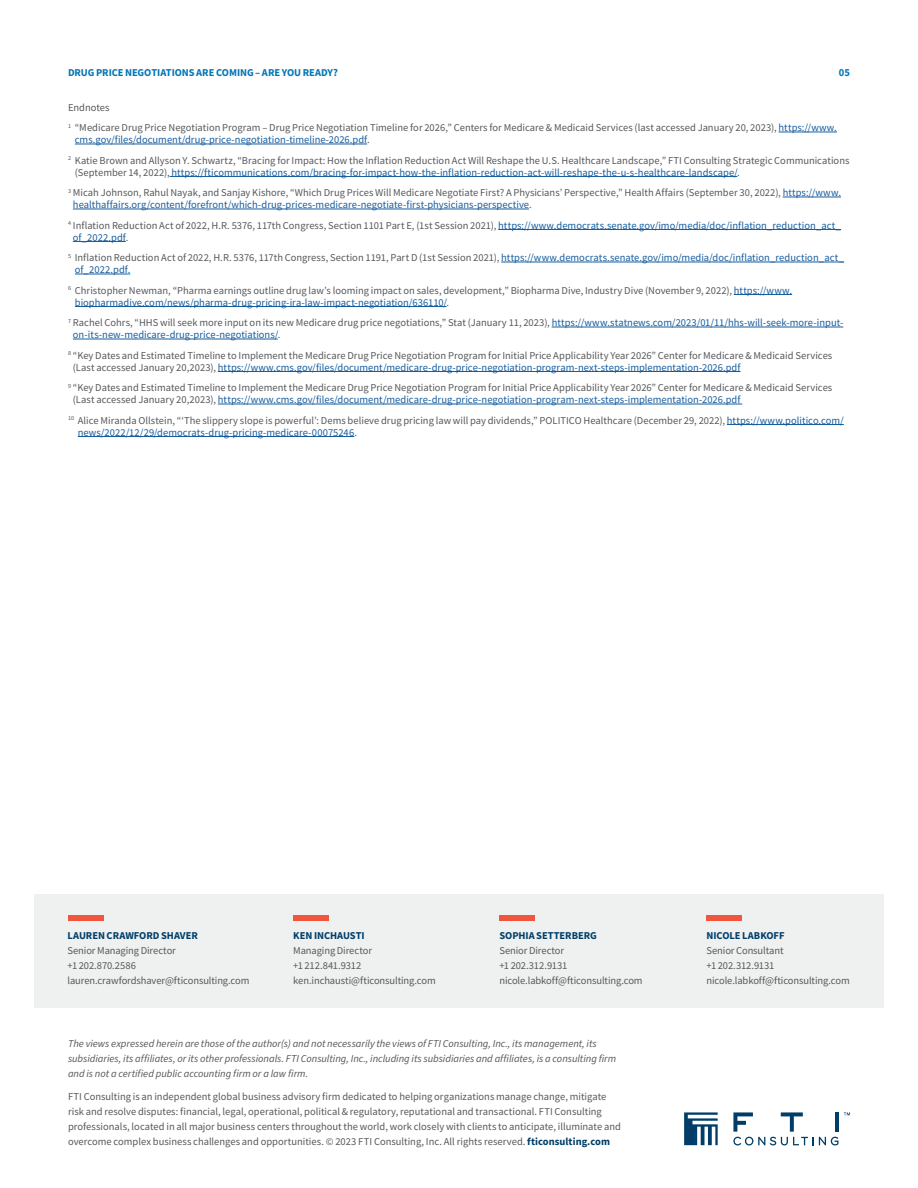
<style>
.page{position:relative;width:918px;height:1188px;background:#fff}
.page>*{position:absolute;margin:0;border:0;box-sizing:border-box;transform-origin:0 0}
.Sources{font:10.5px/12px "Source Sans Pro";color:#57585a}
.Boilerplate{font:10.5px/15px "Source Sans Pro";color:#57585a}
.Boilerplate-2{font:italic 10.5px/15px "Source Sans Pro";color:#57585a}
.Bio_details{font:10.5px "Source Sans Pro";letter-spacing:-.01em;color:#57585a}
.Sources-2{font:10.5px/12px "Source Sans Pro";color:#175d9e}
.Bio_Name{font:700 10.5px "Source Sans Pro";letter-spacing:-.005em;color:#003e69}
.FOLIO{font:700 10.5px "Source Sans Pro";letter-spacing:-.005em;color:#0075b6}
.s1{color:#175d9e}
.s2{color:#0075b6}
.s3{color:#57585a}
.s4{font-weight:700;color:#003e69}
</style>
<div class="page">
<hr style="left:779px;top:132px;width:58px;height:1px;background:#175d9e">
<hr style="left:75px;top:144px;width:292px;height:1px;background:#175d9e">
<hr style="left:170px;top:176px;width:567px;height:1px;background:#175d9e">
<hr style="left:783px;top:197px;width:58px;height:1px;background:#175d9e">
<hr style="left:73px;top:209px;width:456px;height:1px;background:#175d9e">
<hr style="left:498px;top:229px;width:343px;height:1px;background:#175d9e">
<hr style="left:73px;top:241px;width:53px;height:1px;background:#175d9e">
<hr style="left:501px;top:262px;width:343px;height:1px;background:#175d9e">
<hr style="left:75px;top:274px;width:53px;height:1px;background:#175d9e">
<hr style="left:734px;top:294px;width:58px;height:1px;background:#175d9e">
<hr style="left:75px;top:306px;width:371px;height:1px;background:#175d9e">
<hr style="left:552px;top:327px;width:291px;height:1px;background:#175d9e">
<hr style="left:73px;top:339px;width:205px;height:1px;background:#175d9e">
<hr style="left:218px;top:371px;width:522px;height:1px;background:#175d9e">
<hr style="left:218px;top:404px;width:524px;height:1px;background:#175d9e">
<hr style="left:727px;top:424px;width:117px;height:1px;background:#175d9e">
<hr style="left:78px;top:436px;width:276px;height:1px;background:#175d9e">
<svg style="left:684px;top:1112px;width:34px;height:33px"></svg>
<svg style="left:844px;top:1112px;width:6px;height:3px"></svg>
<hr style="left:835px;top:1112px;width:4px;height:20px;background:#003e69">
<svg style="left:733px;top:1112px;width:105px;height:33px"></svg>
<div style="left:34px;top:894px;width:850px;height:114px;background:#eff0f0"></div>
<div style="left:68px;top:916px;width:36px;height:5px;background:#f0553e"></div>
<div style="left:293px;top:916px;width:36px;height:5px;background:#f0553e"></div>
<div style="left:499px;top:916px;width:36px;height:5px;background:#f0553e"></div>
<div style="left:707px;top:916px;width:35px;height:5px;background:#f0553e"></div>
<p class="FOLIO" style="left:68px;top:65px;width:272px">DRUG PRICE NEGOTIATIONS ARE COMING – ARE YOU READY?</p>
<p class="FOLIO" style="left:839px;top:65px;width:13px">05</p>
<p class="Sources" style="left:68px;top:101px;width:43px">Endnotes</p>
<p class="Sources" style="left:75px;top:122px;width:764px;text-indent:-7px"><sup>1</sup> “Medicare Drug Price Negotiation Program – Drug Price Negotiation Timeline for 2026,” Centers for Medicare &amp; Medicaid Services (last accessed January 20, 2023), <span class="s1">https://www. cms.gov/files/document/drug-price-negotiation-timeline-2026.pdf</span>.</p>
<p class="Sources" style="left:75px;top:154px;width:776px;text-indent:-7px"><sup>2</sup> Katie Brown and Allyson Y. Schwartz, “Bracing for Impact: How the Inflation Reduction Act Will Reshape the U.S. Healthcare Landscape,” FTI Consulting Strategic Communications (September 14, 2022), <span class="s1">https://fticommunications.com/bracing-for-impact-how-the-inflation-reduction-act-will-reshape-the-u-s-healthcare-landscape/</span>.</p>
<p class="Sources" style="left:73px;top:187px;width:770px;text-indent:-5px"><sup>3</sup> Micah Johnson, Rahul Nayak, and Sanjay Kishore, “Which Drug Prices Will Medicare Negotiate First? A Physicians’ Perspective,” Health Affairs (September 30, 2022), <span class="s1">https://www. healthaffairs.org/content/forefront/which-drug-prices-medicare-negotiate-first-physicians-perspective</span><span class="s2">.</span></p>
<p class="Sources" style="left:73px;top:219px;width:770px;text-indent:-5px"><sup>4</sup> Inflation Reduction Act of 2022, H.R. 5376, 117th Congress, Section 1101 Part E, (1st Session 2021), <span class="s1">https://www.democrats.senate.gov/imo/media/doc/inflation_reduction_act_ of_2022.pdf</span>.</p>
<p class="Sources" style="left:75px;top:252px;width:771px;text-indent:-7px"><sup>5</sup> Inflation Reduction Act of 2022, H.R. 5376, 117th Congress, Section 1191, Part D (1st Session 2021), <span class="s1">https://www.democrats.senate.gov/imo/media/doc/inflation_reduction_act_ of_2022.pdf</span><span class="s2">.</span></p>
<p class="Sources" style="left:75px;top:284px;width:719px;text-indent:-7px"><sup>6</sup> Christopher Newman, “Pharma earnings outline drug law’s looming impact on sales, development,” Biopharma Dive, Industry Dive (November 9, 2022), <span class="s1">https://www. biopharmadive.com/news/pharma-drug-pricing-ira-law-impact-negotiation/636110/</span>.</p>
<p class="Sources-2" style="left:73px;top:317px;width:772px;text-indent:-5px"><sup>7</sup> <span class="s3">Rachel Cohrs, “HHS will seek more input on its new Medicare drug price negotiations,” Stat (January 11, 2023),</span> https://www.statnews.com/2023/01/11/hhs-will-seek-more-input&shy;on-its-new-medicare-drug-price-negotiations/<span class="s3">.</span></p>
<p class="Sources" style="left:73px;top:349px;width:761px;text-indent:-5px"><sup>8</sup> “Key Dates and Estimated Timeline to Implement the Medicare Drug Price Negotiation Program for Initial Price Applicability Year 2026” Center for Medicare &amp; Medicaid Services (Last accessed January 20,2023), <span class="s1">https://www.cms.gov/files/document/medicare-drug-price-negotiation-program-next-steps-implementation-2026.pdf</span></p>
<p class="Sources" style="left:73px;top:382px;width:761px;text-indent:-5px"><sup>9</sup> “Key Dates and Estimated Timeline to Implement the Medicare Drug Price Negotiation Program for Initial Price Applicability Year 2026” Center for Medicare &amp; Medicaid Services (Last accessed January 20,2023), <span class="s1">https://www.cms.gov/files/document/medicare-drug-price-negotiation-program-next-steps-implementation-2026.pdf</span></p>
<p class="Sources" style="left:78px;top:414px;width:767px;text-indent:-10px"><sup>10</sup> Alice Miranda Ollstein, “‘The slippery slope is powerful’: Dems believe drug pricing law will pay dividends,” POLITICO Healthcare (December 29, 2022), <span class="s1">https://www.politico.com/ news/2022/12/29/democrats-drug-pricing-medicare-00075246</span>.</p>
<p class="Bio_Name" style="left:68px;top:929px;width:132px">LAUREN CRAWFORD SHAVER</p>
<p class="Bio_details" style="left:68px;top:944px;width:110px">Senior Managing Director</p>
<p class="Bio_details" style="left:68px;top:959px;width:70px">+1 202.870.2586</p>
<p class="Bio_details" style="left:68px;top:974px;width:184px">lauren.crawfordshaver@fticonsulting.com</p>
<p class="Bio_Name" style="left:293px;top:929px;width:73px">KEN INCHAUSTI</p>
<p class="Bio_details" style="left:293px;top:944px;width:80px">Managing Director</p>
<p class="Bio_details" style="left:293px;top:959px;width:70px">+1 212.841.9312</p>
<p class="Bio_details" style="left:293px;top:974px;width:144px">ken.inchausti@fticonsulting.com</p>
<p class="Bio_Name" style="left:499px;top:929px;width:99px">SOPHIA SETTERBERG</p>
<p class="Bio_details" style="left:499px;top:944px;width:66px">Senior Director</p>
<p class="Bio_details" style="left:499px;top:959px;width:69px">+1 202.312.9131</p>
<p class="Bio_details" style="left:499px;top:974px;width:145px">nicole.labkoff@fticonsulting.com</p>
<p class="Boilerplate-2" style="left:68px;top:1036px;width:550px">The views expressed herein are those of the author(s) and not necessarily the views of FTI Consulting, Inc., its management, its subsidiaries, its affiliates, or its other professionals. FTI Consulting, Inc., including its subsidiaries and affiliates, is a consulting firm and is not a certified public accounting firm or a law firm.</p>
<p class="Boilerplate" style="left:68px;top:1089px;width:554px">FTI Consulting is an independent global business advisory firm dedicated to helping organizations manage change, mitigate risk and resolve disputes: financial, legal, operational, political &amp; regulatory, reputational and transactional. FTI Consulting professionals, located in all major business centers throughout the world, work closely with clients to anticipate, illuminate and overcome complex business challenges and opportunities. © 2023 FTI Consulting, Inc. All rights reserved. <span class="s4">fticonsulting.com</span></p>
<p class="Bio_Name" style="left:707px;top:929px;width:80px">NICOLE LABKOFF</p>
<p class="Bio_details" style="left:707px;top:944px;width:79px">Senior Consultant</p>
<p class="Bio_details" style="left:707px;top:959px;width:69px">+1 202.312.9131</p>
<p class="Bio_details" style="left:707px;top:974px;width:145px">nicole.labkoff@fticonsulting.com</p>
</div>
